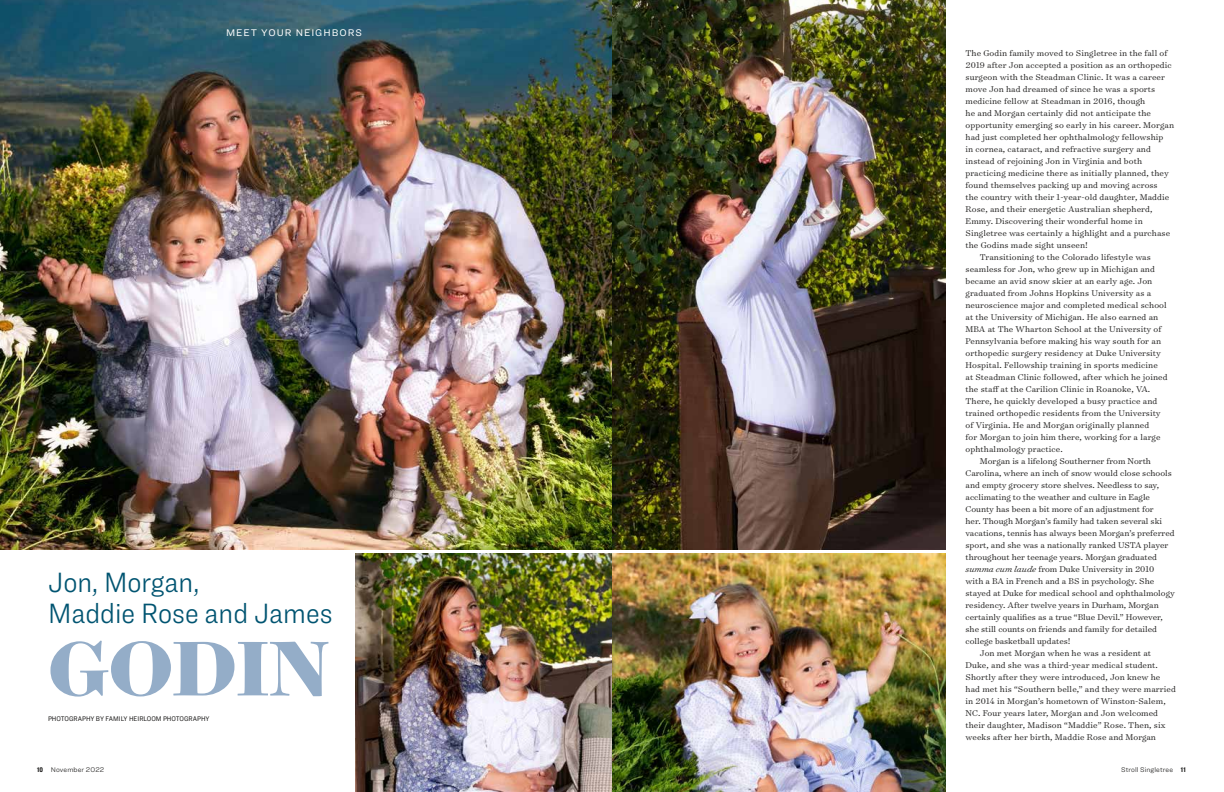
<style>
.page{position:relative;width:1224px;height:792px;background:#fff}
.page>*{position:absolute;margin:0;border:0;box-sizing:border-box;transform-origin:0 0}
.t1{font:700 88px "Surveyor Display";letter-spacing:-.01em;color:#94adc8}
.t2{font:300 29px/31px "Ringside Narrow";color:#005471}
.t3{font:10px "Ringside";letter-spacing:.1em;color:#fff}
.t4{font:300 9.5px "Surveyor Text";letter-spacing:.01em;color:#1c1b1a}
.t5{font:7px "Ringside Narrow";color:#1c1b1a}
.t6{font:300 7px "Ringside";letter-spacing:.015em;color:#1c1b1a}
.s1{font-style:italic}
.s2{font-family:"Ringside Compressed";font-weight:900}
</style>
<div class="page">
<img style="left:0;top:0;width:946px;height:549px">
<img style="left:355px;top:553px;width:591px;height:239px">
<p class="t3" style="left:226px;top:25px;width:137px">MEET YOUR NEIGHBORS</p>
<h2 class="t2" style="left:48px;top:567px;width:286px">Jon, Morgan,<br>Maddie Rose and James</h2>
<h1 class="t1" style="left:48px;top:613px;width:283px">GODIN</h1>
<p class="t5" style="left:48px;top:714px;width:163px">PHOTOGRAPHY BY FAMILY HEIRLOOM PHOTOGRAPHY</p>
<p class="t4" style="left:966px;top:47px;width:203px">The Godin family moved to Singletree in the fall of</p>
<p class="t4" style="left:966px;top:59px;width:208px">2019 after Jon accepted a position as an orthopedic</p>
<p class="t4" style="left:966px;top:71px;width:201px">surgeon with the Steadman Clinic. It was a career</p>
<p class="t4" style="left:966px;top:83px;width:191px">move Jon had dreamed of since he was a sports</p>
<p class="t4" style="left:966px;top:95px;width:181px">medicine fellow at Steadman in 2016, though</p>
<p class="t4" style="left:966px;top:107px;width:187px">he and Morgan certainly did not anticipate the</p>
<p class="t4" style="left:966px;top:119px;width:210px">opportunity emerging so early in his career. Morgan</p>
<p class="t4" style="left:966px;top:131px;width:199px">had just completed her ophthalmology fellowship</p>
<p class="t4" style="left:966px;top:143px;width:187px">in cornea, cataract, and refractive surgery and</p>
<p class="t4" style="left:966px;top:155px;width:178px">instead of rejoining Jon in Virginia and both</p>
<p class="t4" style="left:966px;top:167px;width:205px">practicing medicine there as initially planned, they</p>
<p class="t4" style="left:966px;top:179px;width:194px">found themselves packing up and moving across</p>
<p class="t4" style="left:966px;top:191px;width:205px">the country with their 1-year-old daughter, Maddie</p>
<p class="t4" style="left:966px;top:203px;width:189px">Rose, and their energetic Australian shepherd,</p>
<p class="t4" style="left:966px;top:215px;width:179px">Emmy. Discovering their wonderful home in</p>
<p class="t4" style="left:966px;top:227px;width:206px">Singletree was certainly a highlight and a purchase</p>
<p class="t4" style="left:966px;top:239px;width:124px">the Godins made sight unseen!</p>
<p class="t4" style="left:980px;top:251px;width:173px">Transitioning to the Colorado lifestyle was</p>
<p class="t4" style="left:966px;top:263px;width:191px">seamless for Jon, who grew up in Michigan and</p>
<p class="t4" style="left:966px;top:275px;width:188px">became an avid snow skier at an early age. Jon</p>
<p class="t4" style="left:966px;top:287px;width:187px">graduated from Johns Hopkins University as a</p>
<p class="t4" style="left:966px;top:299px;width:203px">neuroscience major and completed medical school</p>
<p class="t4" style="left:966px;top:311px;width:194px">at the University of Michigan. He also earned an</p>
<p class="t4" style="left:966px;top:323px;width:197px">MBA at The Wharton School at the University of</p>
<p class="t4" style="left:966px;top:335px;width:197px">Pennsylvania before making his way south for an</p>
<p class="t4" style="left:966px;top:347px;width:197px">orthopedic surgery residency at Duke University</p>
<p class="t4" style="left:966px;top:359px;width:194px">Hospital. Fellowship training in sports medicine</p>
<p class="t4" style="left:966px;top:371px;width:204px">at Steadman Clinic followed, after which he joined</p>
<p class="t4" style="left:966px;top:383px;width:186px">the staff at the Carilion Clinic in Roanoke, VA.</p>
<p class="t4" style="left:966px;top:395px;width:193px">There, he quickly developed a busy practice and</p>
<p class="t4" style="left:966px;top:407px;width:197px">trained orthopedic residents from the University</p>
<p class="t4" style="left:966px;top:419px;width:185px">of Virginia. He and Morgan originally planned</p>
<p class="t4" style="left:966px;top:431px;width:196px">for Morgan to join him there, working for a large</p>
<p class="t4" style="left:966px;top:443px;width:99px">ophthalmology practice.</p>
<p class="t4" style="left:980px;top:455px;width:173px">Morgan is a lifelong Southerner from North</p>
<p class="t4" style="left:966px;top:467px;width:208px">Carolina, where an inch of snow would close schools</p>
<p class="t4" style="left:966px;top:479px;width:195px">and empty grocery store shelves. Needless to say,</p>
<p class="t4" style="left:966px;top:491px;width:186px">acclimating to the weather and culture in Eagle</p>
<p class="t4" style="left:966px;top:503px;width:190px">County has been a bit more of an adjustment for</p>
<p class="t4" style="left:966px;top:515px;width:198px">her. Though Morgan’s family had taken several ski</p>
<p class="t4" style="left:966px;top:527px;width:211px">vacations, tennis has always been Morgan’s preferred</p>
<p class="t4" style="left:966px;top:539px;width:204px">sport, and she was a nationally ranked USTA player</p>
<p class="t4" style="left:966px;top:551px;width:193px">throughout her teenage years. Morgan graduated</p>
<p class="t4" style="left:966px;top:563px;width:190px"><span class="s1">summa cum laude</span> from Duke University in 2010</p>
<p class="t4" style="left:966px;top:575px;width:190px">with a BA in French and a BS in psychology. She</p>
<p class="t4" style="left:966px;top:587px;width:211px">stayed at Duke for medical school and ophthalmology</p>
<p class="t4" style="left:966px;top:599px;width:195px">residency. After twelve years in Durham, Morgan</p>
<p class="t4" style="left:966px;top:611px;width:199px">certainly qualifies as a true “Blue Devil.” However,</p>
<p class="t4" style="left:966px;top:623px;width:193px">she still counts on friends and family for detailed</p>
<p class="t4" style="left:966px;top:635px;width:107px">college basketball updates!</p>
<p class="t4" style="left:980px;top:647px;width:173px">Jon met Morgan when he was a resident at</p>
<p class="t4" style="left:966px;top:659px;width:194px">Duke, and she was a third-year medical student.</p>
<p class="t4" style="left:966px;top:671px;width:196px">Shortly after they were introduced, Jon knew he</p>
<p class="t4" style="left:966px;top:683px;width:212px">had met his “Southern belle,” and they were married</p>
<p class="t4" style="left:966px;top:695px;width:202px">in 2014 in Morgan’s hometown of Winston-Salem,</p>
<p class="t4" style="left:966px;top:707px;width:194px">NC. Four years later, Morgan and Jon welcomed</p>
<p class="t4" style="left:966px;top:719px;width:201px">their daughter, Madison “Maddie” Rose. Then, six</p>
<p class="t4" style="left:966px;top:731px;width:192px">weeks after her birth, Maddie Rose and Morgan</p>
<p class="t6" style="left:37px;top:764px;width:69px"><span class="s2">10</span> November 2022</p>
<p class="t6" style="left:1121px;top:764px;width:66px">Stroll Singletree <span class="s2">11</span></p>
</div>
